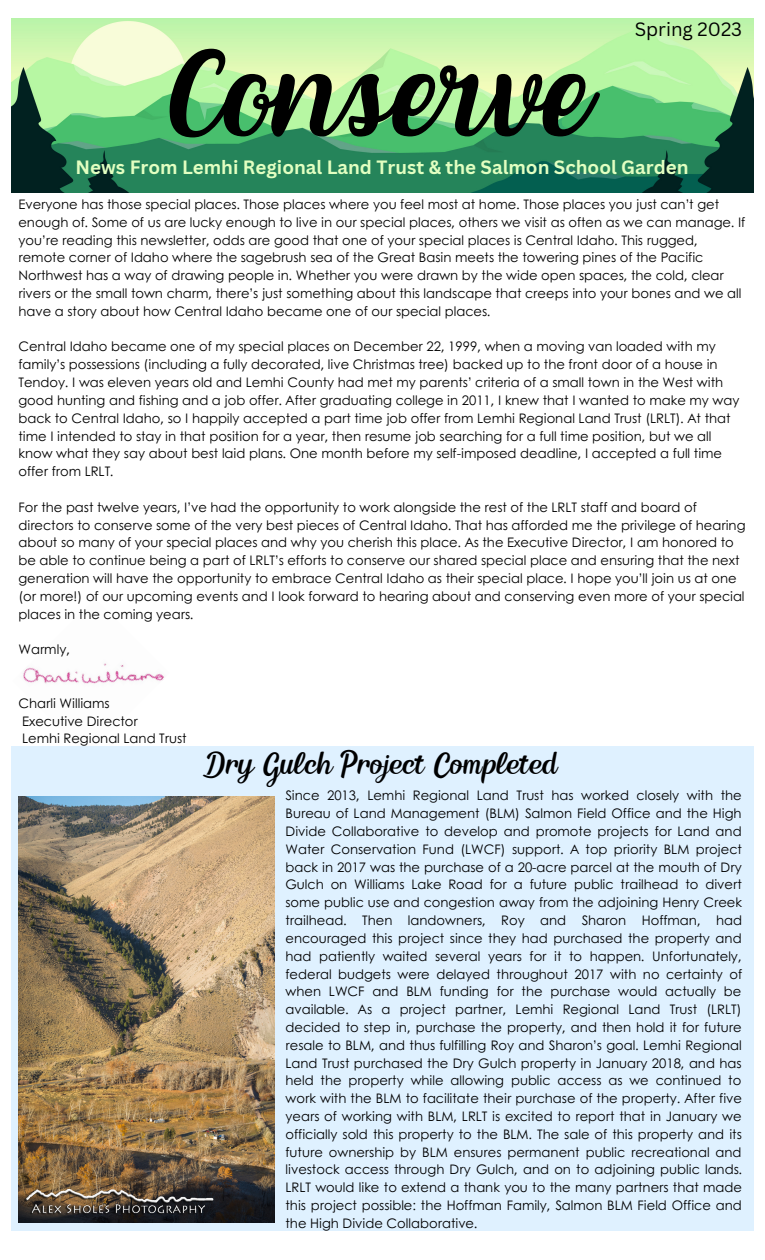
<style>
.page{position:relative;width:765px;height:1260px;background:#fff}
.page>*{position:absolute;margin:0;border:0;box-sizing:border-box;transform-origin:0 0}
.t1{font:125px "Together";color:#000}
.t2{font:31.25px "Kingsman";color:#000}
.t3{font:700 18.75px "Canva Sans";color:#e2ffc1}
.t4{font:18.75px "Canva Sans";color:#000}
.t5{font:13.12px/17.8px "Century Gothic";color:#000}
</style>
<div class="page">
<img style="left:11px;top:19px;width:743px;height:173px">
<img style="left:12px;top:663px;width:158px;height:84px">
<div style="left:11px;top:747px;width:743px;height:484px;background:#dff1ff"></div>
<img style="left:18px;top:797px;width:256px;height:426px">
<img style="left:25px;top:1190px;width:190px;height:26px">
<h3 class="t4" style="left:635px;top:16px;width:109px">Spring 2023</h3>
<h1 class="t1" style="left:170px;top:11px;width:427px">Conserve</h1>
<h3 class="t3" style="left:76px;top:154px;width:615px">News From Lemhi Regional Land Trust &amp; the Salmon School Garden</h3>
<p class="t5" style="left:18px;top:195px;width:728px">Everyone has those special places. Those places where you feel most at home. Those places you just can’t get enough of. Some of us are lucky enough to live in our special places, others we visit as often as we can manage. If you’re reading this newsletter, odds are good that one of your special places is Central Idaho. This rugged, remote corner of Idaho where the sagebrush sea of the Great Basin meets the towering pines of the Pacific Northwest has a way of drawing people in. Whether you were drawn by the wide open spaces, the cold, clear rivers or the small town charm, there’s just something about this landscape that creeps into your bones and we all have a story about how Central Idaho became one of our special places.</p>
<p class="t5" style="left:18px;top:337px;width:723px">Central Idaho became one of my special places on December 22, 1999, when a moving van loaded with my family’s possessions (including a fully decorated, live Christmas tree) backed up to the front door of a house in Tendoy. I was eleven years old and Lemhi County had met my parents’ criteria of a small town in the West with good hunting and fishing and a job offer. After graduating college in 2011, I knew that I wanted to make my way back to Central Idaho, so I happily accepted a part time job offer from Lemhi Regional Land Trust (LRLT). At that time I intended to stay in that position for a year, then resume job searching for a full time position, but we all know what they say about best laid plans. One month before my self-imposed deadline, I accepted a full time offer from LRLT.</p>
<p class="t5" style="left:18px;top:498px;width:729px">For the past twelve years, I’ve had the opportunity to work alongside the rest of the LRLT staff and board of directors to conserve some of the very best pieces of Central Idaho. That has afforded me the privilege of hearing about so many of your special places and why you cherish this place. As the Executive Director, I am honored to be able to continue being a part of LRLT’s efforts to conserve our shared special place and ensuring that the next generation will have the opportunity to embrace Central Idaho as their special place. I hope you’ll join us at one (or more!) of our upcoming events and I look forward to hearing about and conserving even more of your special places in the coming years.</p>
<p class="t5" style="left:18px;top:640px;width:53px">Warmly,</p>
<p class="t5" style="left:18px;top:693px;width:170px">Charli Williams<br>Executive Director<br>Lemhi Regional Land Trust</p>
<h2 class="t2" style="left:207px;top:743px;width:352px">Dry Gulch Project Completed</h2>
<p class="t5" style="left:286px;top:786px;width:458px;text-align:justify">Since 2013, Lemhi Regional Land Trust has worked closely with the Bureau of Land Management (BLM) Salmon Field Office and the High Divide Collaborative to develop and promote projects for Land and Water Conservation Fund (LWCF) support. A top priority BLM project back in 2017 was the purchase of a 20-acre parcel at the mouth of Dry Gulch on Williams Lake Road for a future public trailhead to divert some public use and congestion away from the adjoining Henry Creek trailhead. Then landowners, Roy and Sharon Hoffman, had encouraged this project since they had purchased the property and had patiently waited several years for it to happen. Unfortunately, federal budgets were delayed throughout 2017 with no certainty of when LWCF and BLM funding for the purchase would actually be available. As a project partner, Lemhi Regional Land Trust (LRLT) decided to step in, purchase the property, and then hold it for future resale to BLM, and thus fulfilling Roy and Sharon’s goal. Lemhi Regional Land Trust purchased the Dry Gulch property in January 2018, and has held the property while allowing public access as we continued to work with the BLM to facilitate their purchase of the property. After five years of working with BLM, LRLT is excited to report that in January we officially sold this property to the BLM. The sale of this property and its future ownership by BLM ensures permanent public recreational and livestock access through Dry Gulch, and on to adjoining public lands.<br>LRLT would like to extend a thank you to the many partners that made this project possible: the Hoffman Family, Salmon BLM Field Office and the High Divide Collaborative.</p>
</div>
